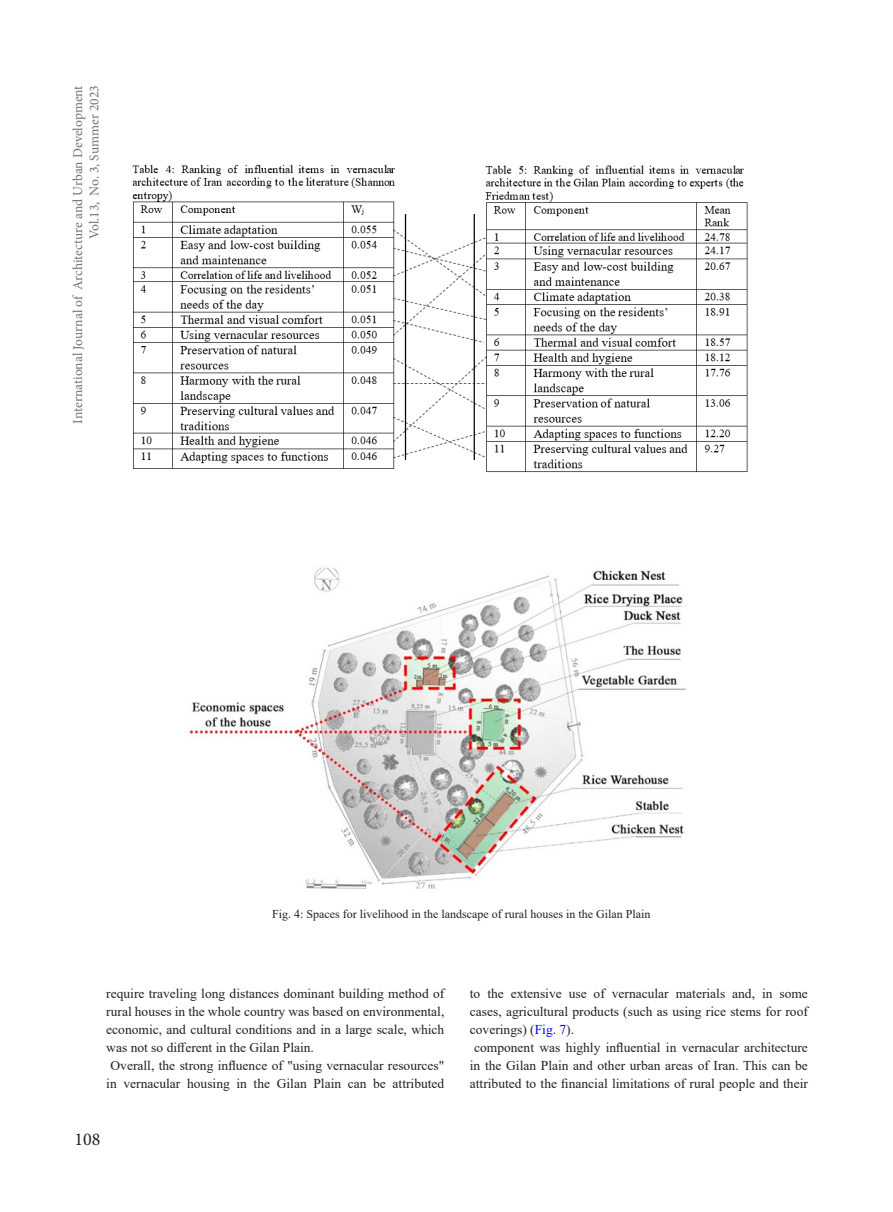
<style>
.page{position:relative;width:893px;height:1212px;background:#fff}
.page>*{position:absolute;margin:0;border:0;box-sizing:border-box;transform-origin:0 0}
.t1{font:18px "Minion Pro";color:#231f20}
.متن_لاتین_اصلی{font:13.5px/18px "Times New Roman";color:#231f20;text-align:justify}
.t2{font:13.5px/16.2px "Minion Pro";letter-spacing:-.005em;color:#737370;text-align:right}
.abstract{font:12px "Times New Roman";color:#231f20}
.s1{color:#00f}
</style>
<div class="page">
<img style="left:132px;top:164px;width:616px;height:308px">
<div style="left:403px;top:147px;width:77px;height:67px;background:#fff"></div>
<div style="left:403px;top:460px;width:77px;height:66px;background:#fff"></div>
<img style="left:189px;top:567px;width:497px;height:322px">
<p class="t2" style="left:70px;top:423px;width:339px;rotate:-90deg">International Journal of Architecture and Urban Development<br>Vol.13, No. 3, Summer 2023</p>
<p class="abstract" style="left:272px;top:906px;width:380px">Fig. 4: Spaces for livelihood in the landscape of rural houses in the Gilan Plain</p>
<p class="متن_لاتین_اصلی" style="left:106px;top:984px;width:340px">require traveling long distances dominant building method of rural houses in the whole country was based on environmental, economic, and cultural conditions and in a large scale, which was not so different in the Gilan Plain.</p>
<p class="متن_لاتین_اصلی" style="left:106px;top:1056px;width:340px;text-align:center">Overall, the strong influence of "using vernacular resources" in vernacular housing in the Gilan Plain can be attributed</p>
<h1 class="t1" style="left:74px;top:1127px;width:27px">108</h1>
<p class="متن_لاتین_اصلی" style="left:470px;top:984px;width:340px">to the extensive use of vernacular materials and, in some cases, agricultural products (such as using rice stems for roof coverings) (<span class="s1">Fig. 7</span>).</p>
<p class="متن_لاتین_اصلی" style="left:470px;top:1038px;width:340px;text-align:center">component was highly influential in vernacular architecture in the Gilan Plain and other urban areas of Iran. This can be attributed to the financial limitations of rural people and their</p>
</div>
